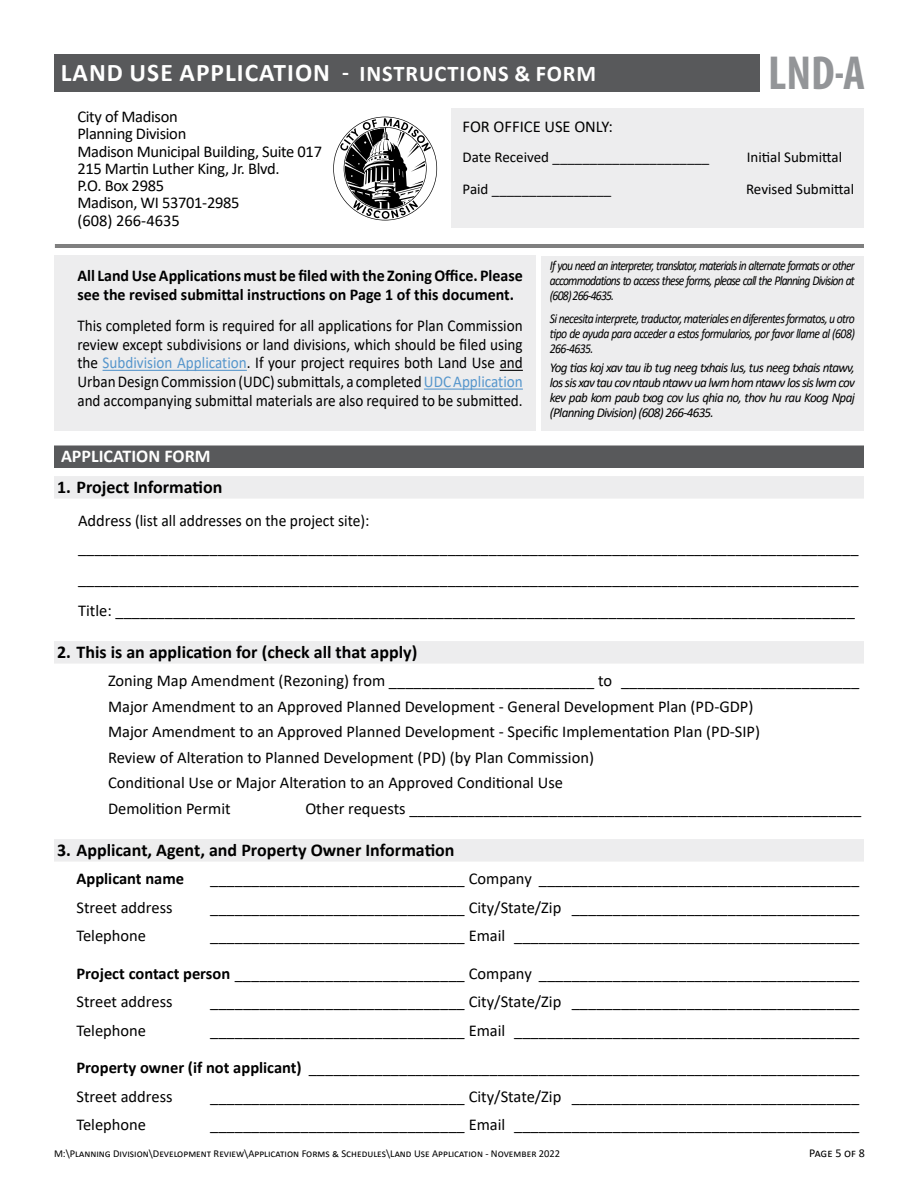
<style>
.page{position:relative;width:918px;height:1188px;background:#fff}
.page>*{position:absolute;margin:0;border:0;box-sizing:border-box;transform-origin:0 0}
.t1{font:700 condensed 48px "Myriad Pro";color:#939598}
.t2{font:700 25.5px "Calibri";letter-spacing:.04em;color:#fff}
.t3{font:700 18px "Calibri";color:#000}
.t4{font:700 18px "Calibri";color:#fff}
.body{font:16.5px/25.5px "Calibri";color:#000}
.body-2{font:16.5px/18.8px "Calibri";color:#000;text-align:justify;scale:.92 1}
.body-3{font:16.5px/17.2px "Calibri";letter-spacing:-.02em;color:#000}
.body-4{font:700 16.5px/18.8px "Calibri";color:#000}
.t5{font:15px "Calibri";color:#000}
.t6{font:italic 13.5px/15px "Calibri";letter-spacing:-.05em;color:#000;text-align:justify}
.t7{font:italic 13.5px/15px "Calibri";letter-spacing:-.05em;color:#000;text-align:justify;scale:.86 1}
.t8{font:italic 13.5px/15px "Calibri";letter-spacing:-.05em;color:#000;text-align:justify;scale:.87 1}
.t9{font:12px "Calibri";letter-spacing:-.005em;color:#000}
.t10{font:10.5px "Calibri";color:#000}
.s1{font-size:22.5px}
.s2{color:#5696cc}
.s3{font-weight:700}
</style>
<div class="page">
<div style="left:452px;top:109px;width:412px;height:119px;background:#ededee"></div>
<div style="left:54px;top:54px;width:706px;height:37px;background:#58595b"></div>
<div style="left:54px;top:446px;width:810px;height:22px;background:#58595b"></div>
<div style="left:542px;top:256px;width:322px;height:175px;background:#ededee"></div>
<div style="left:54px;top:256px;width:482px;height:175px;background:#ededee"></div>
<div style="left:54px;top:476px;width:810px;height:23px;background:#ededee"></div>
<div style="left:54px;top:641px;width:810px;height:23px;background:#ededee"></div>
<div style="left:54px;top:839px;width:810px;height:23px;background:#ededee"></div>
<hr style="left:55px;top:245px;width:809px;height:1px;background:#000">
<hr style="left:55px;top:247px;width:809px;height:1px;background:#000">
<svg style="left:333px;top:117px;width:104px;height:103px"></svg>
<hr style="left:103px;top:370px;width:144px;height:1px;background:#5696cc">
<svg style="left:500px;top:370px;width:23px;height:1px"></svg>
<hr style="left:424px;top:389px;width:99px;height:1px;background:#5696cc">
<h2 class="t2" style="left:61px;top:54px;width:537px">LAND USE APPLICATION <span class="s1">- INSTRUCTIONS &amp; FORM</span></h2>
<h1 class="t1" style="left:768px;top:43px;width:98px">LND-A</h1>
<p class="body-3" style="left:77px;top:108px;width:246px">City of Madison<br>Planning Division<br>Madison Municipal Building, Suite 017<br>215 Martin Luther King, Jr. Blvd.<br>P.O. Box 2985<br>Madison, WI 53701-2985<br>(608) 266-4635</p>
<p class="body" style="left:463px;top:114px;width:152px">FOR OFFICE USE ONLY:</p>
<p class="t5" style="left:463px;top:147px;width:248px">Date Received _____________________</p>
<p class="t5" style="left:747px;top:147px;width:97px">Initial Submittal</p>
<p class="t5" style="left:463px;top:178px;width:150px">Paid ________________</p>
<p class="t5" style="left:746px;top:178px;width:110px">Revised Submittal</p>
<p class="body-4" style="left:77px;top:266px;width:447px">All Land Use Applications must be filed with the Zoning Office. Please see the revised submittal instructions on Page 1 of this document.</p>
<p class="body-2" style="left:77px;top:316px;width:486px">This completed form is required for all applications for Plan Commission review except subdivisions or land divisions, which should be filed using the <span class="s2">Subdivision Application</span>. If your project requires both Land Use and Urban Design Commission (UDC) submittals, a completed <span class="s2">UDC Application </span>and accompanying submittal materials are also required to be submitted.</p>
<p class="t4" style="left:61px;top:443px;width:151px">APPLICATION FORM</p>
<p class="t7" style="left:550px;top:258px;width:356px">If you need an interpreter, translator, materials in alternate formats or other accommodations to access these forms, please call the Planning Division at (608) 266-4635.</p>
<p class="t8" style="left:550px;top:310px;width:352px">Si necesita interprete, traductor, materiales en diferentes formatos, u otro tipo de ayuda para acceder a estos formularios, por favor llame al (608)<br>266-4635.</p>
<p class="t6" style="left:550px;top:360px;width:307px">Yog tias koj xav tau ib tug neeg txhais lus, tus neeg txhais ntawv, los sis xav tau cov ntaub ntawv ua lwm hom ntawv los sis lwm cov kev pab kom paub txog cov lus qhia no, thov hu rau Koog Npaj (Planning Division) (608) 266-4635.</p>
<p class="t3" style="left:57px;top:474px;width:167px">1. Project Information</p>
<p class="body" style="left:78px;top:506px;width:782px;line-height:27px">Address (list all addresses on the project site): _______________________________________________________________________________________________</p>
<p class="body" style="left:78px;top:562px;width:782px;line-height:31.5px">_______________________________________________________________________________________________<br>Title: __________________________________________________________________________________________</p>
<p class="t3" style="left:57px;top:639px;width:362px">2. This is an application for (check all that apply)</p>
<p class="body" style="left:108px;top:667px;width:753px">Zoning Map Amendment (Rezoning) from _________________________ to _____________________________ Major Amendment to an Approved Planned Development - General Development Plan (PD-GDP)<br>Major Amendment to an Approved Planned Development - Specific Implementation Plan (PD-SIP)<br>Review of Alteration to Planned Development (PD) (by Plan Commission)<br>Conditional Use or Major Alteration to an Approved Conditional Use<br>Demolition Permit</p>
<p class="body" style="left:305px;top:795px;width:558px">Other requests _______________________________________________________</p>
<p class="t3" style="left:57px;top:837px;width:399px">3. Applicant, Agent, and Property Owner Information</p>
<p class="body-4" style="left:76px;top:869px;width:109px">Applicant name</p>
<p class="body" style="left:210px;top:865px;width:651px">_______________________________ Company _______________________________________</p>
<p class="body" style="left:77px;top:894px;width:98px">Street address</p>
<p class="body" style="left:210px;top:894px;width:651px">_______________________________ City/State/Zip ___________________________________</p>
<p class="body" style="left:77px;top:922px;width:71px">Telephone</p>
<p class="body" style="left:210px;top:922px;width:651px">_______________________________ Email __________________________________________</p>
<p class="body" style="left:76px;top:958px;width:784px;line-height:28.5px"><span class="s3">Project contact person</span> ____________________________ Company _______________________________________<br>Street address</p>
<p class="body" style="left:210px;top:988px;width:651px">_______________________________ City/State/Zip ___________________________________</p>
<p class="body" style="left:77px;top:1017px;width:71px">Telephone</p>
<p class="body" style="left:210px;top:1017px;width:651px">_______________________________ Email __________________________________________</p>
<p class="body" style="left:76px;top:1053px;width:784px;line-height:28.5px"><span class="s3">Property owner (if not applicant)</span> ___________________________________________________________________<br>Street address</p>
<p class="body" style="left:210px;top:1083px;width:651px">_______________________________ City/State/Zip ___________________________________</p>
<p class="body" style="left:77px;top:1111px;width:71px">Telephone</p>
<p class="body" style="left:210px;top:1111px;width:651px">_______________________________ Email __________________________________________</p>
<p class="t10" style="left:54px;top:1146px;width:508px">M:\Planning Division\Development Review\Application Forms &amp; Schedules\Land Use Application - November 2022</p>
<p class="t9" style="left:809px;top:1145px;width:57px">Page 5 of 8</p>
</div>
